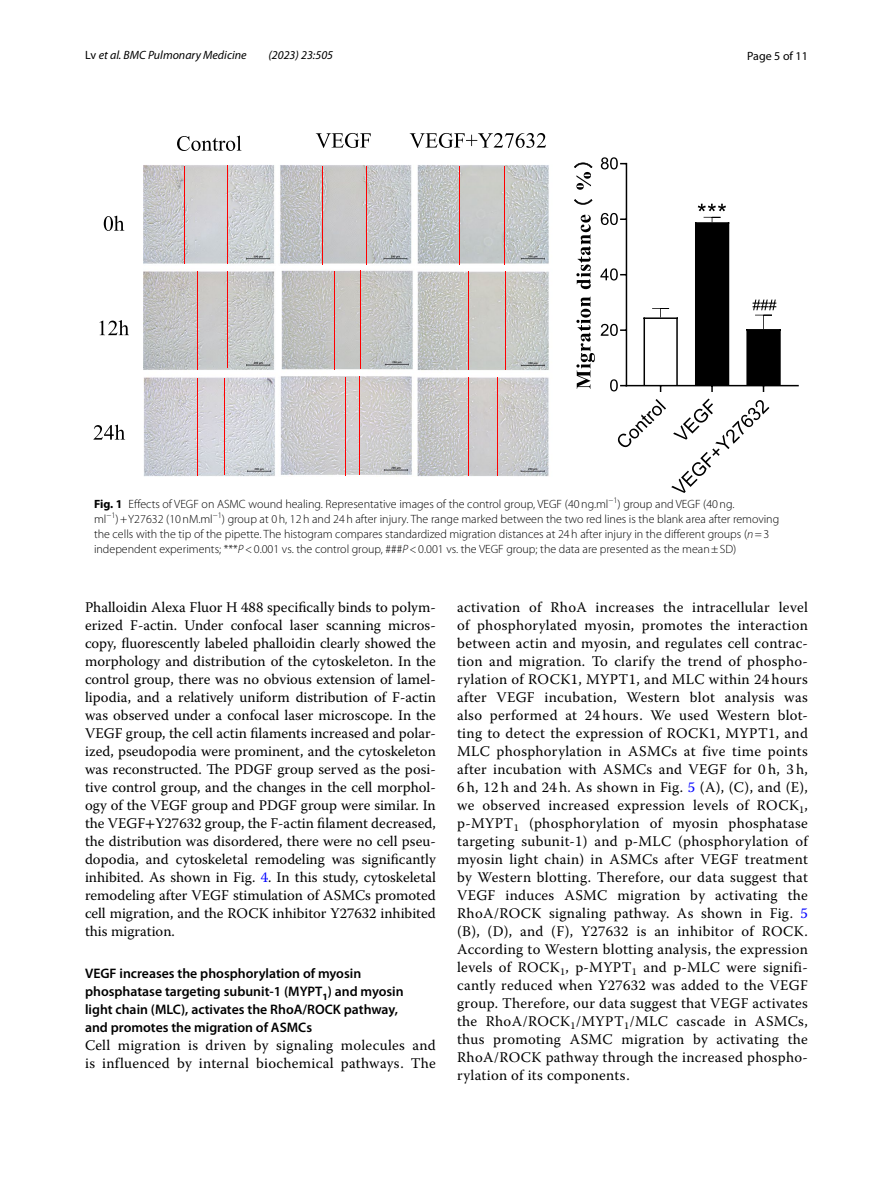
<style>
.page{position:relative;width:893px;height:1187px;background:#fff}
.page>*{position:absolute;margin:0;border:0;box-sizing:border-box;transform-origin:0 0}
.t1{font:14.7px/18px "Warnock Pro";letter-spacing:.02em;color:#000;text-align:justify}
.t2{font:600 13.8px/18px "Myriad Pro";color:#000}
.t3{font:300 12px/15px "Myriad Pro";color:#000}
.t4{font:italic 12px "Myriad Pro";color:#000}
.t5{font:12px "Myriad Pro";color:#000}
.s1{font-style:normal}
.s2{font-weight:700}
.s3{font-style:italic}
.s4{font-family:"STIX"}
.s5{color:#00f}
</style>
<div class="page">
<img style="left:143px;top:165px;width:406px;height:312px">
<svg style="left:104px;top:216px;width:20px;height:15px"></svg>
<svg style="left:99px;top:320px;width:30px;height:15px"></svg>
<svg style="left:94px;top:424px;width:30px;height:15px"></svg>
<svg style="left:177px;top:136px;width:64px;height:15px"></svg>
<svg style="left:316px;top:133px;width:55px;height:15px"></svg>
<hr style="left:184px;top:166px;width:1px;height:98px;background:#f00">
<hr style="left:227px;top:271px;width:1px;height:96px;background:#f00">
<hr style="left:197px;top:378px;width:1px;height:97px;background:#f00">
<hr style="left:224px;top:378px;width:1px;height:96px;background:#f00">
<svg style="left:410px;top:133px;width:136px;height:15px"></svg>
<hr style="left:322px;top:166px;width:1px;height:98px;background:#f00">
<hr style="left:366px;top:166px;width:1px;height:98px;background:#f00">
<hr style="left:459px;top:166px;width:1px;height:98px;background:#f00">
<hr style="left:504px;top:166px;width:1px;height:98px;background:#f00">
<hr style="left:334px;top:271px;width:1px;height:98px;background:#f00">
<hr style="left:360px;top:270px;width:1px;height:98px;background:#f00">
<hr style="left:468px;top:271px;width:1px;height:98px;background:#f00">
<hr style="left:345px;top:377px;width:1px;height:98px;background:#f00">
<hr style="left:359px;top:376px;width:1px;height:98px;background:#f00">
<hr style="left:468px;top:377px;width:1px;height:98px;background:#f00">
<hr style="left:497px;top:377px;width:1px;height:98px;background:#f00">
<hr style="left:227px;top:166px;width:1px;height:98px;background:#f00">
<hr style="left:197px;top:271px;width:1px;height:98px;background:#f00">
<hr style="left:505px;top:272px;width:1px;height:98px;background:#f00">
<svg style="left:618px;top:398px;width:151px;height:95px"></svg>
<hr style="left:626px;top:385px;width:173px;height:1px;background:#000">
<hr style="left:626px;top:163px;width:1px;height:223px;background:#000">
<svg style="left:601px;top:157px;width:25px;height:12px"></svg>
<div style="left:695px;top:217px;width:34px;height:175px;background:#000"></div>
<svg style="left:643px;top:308px;width:35px;height:84px"></svg>
<svg style="left:576px;top:213px;width:50px;height:178px"></svg>
<svg style="left:574px;top:199px;width:18px;height:6px"></svg>
<svg style="left:574px;top:162px;width:18px;height:28px"></svg>
<svg style="left:746px;top:299px;width:35px;height:93px"></svg>
<svg style="left:698px;top:204px;width:28px;height:7px"></svg>
<p class="t4" style="left:85px;top:48px;width:163px"><span class="s1">Lv</span> et al. BMC Pulmonary Medicine</p>
<p class="t4" style="left:269px;top:48px;width:66px">(2023) 23:505</p>
<p class="t5" style="left:747px;top:48px;width:62px">Page 5 of 11</p>
<p class="t3" style="left:94px;top:497px;width:687px"><span class="s2">Fig. 1</span> Effects of VEGF on ASMC wound healing. Representative images of the control group, VEGF (40ng.ml<sup>−1</sup>) group and VEGF (40ng. ml<sup>−1</sup>)+Y27632 (10nM.ml<sup>−1</sup>) group at 0h, 12h and 24h after injury. The range marked between the two red lines is the blank area after removing the cells with the tip of the pipette. The histogram compares standardized migration distances at 24h after injury in the different groups (<span class="s3">n</span>=3 independent experiments; ***<span class="s3">P</span>&lt;0.001 vs. the control group, ###<span class="s3">P</span>&lt;0.001 vs. the VEGF group; the data are presented as the mean±SD)</p>
<p class="t1" style="left:85px;top:597px;width:352px">Phalloidin Alexa Fluor H 488 specifically binds to polym&shy;erized F-actin. Under confocal laser scanning micros&shy;copy, fluorescently labeled phalloidin clearly showed the morphology and distribution of the cytoskeleton. In the control group, there was no obvious extension of lamel&shy;lipodia, and a relatively uniform distribution of F-actin was observed under a confocal laser microscope. In the VEGF group, the cell actin filaments increased and polar&shy;ized, pseudopodia were prominent, and the cytoskeleton was reconstructed. The PDGF group served as the posi&shy;tive control group, and the changes in the cell morphol&shy;ogy of the VEGF group and PDGF group were similar. In the VEGF<span class="s4">+</span>Y27632 group, the F-actin filament decreased, the distribution was disordered, there were no cell pseu&shy;dopodia, and cytoskeletal remodeling was significantly inhibited. As shown in Fig. <span class="s5">4</span>. In this study, cytoskeletal remodeling after VEGF stimulation of ASMCs promoted cell migration, and the ROCK inhibitor Y27632 inhibited this migration.</p>
<p class="t2" style="left:85px;top:964px;width:320px">VEGF increases the phosphorylation of myosin phosphatase targeting subunit‑1 (MYPT<sub>1</sub>) and myosin light chain (MLC), activates the RhoA/ROCK pathway, and promotes the migration of ASMCs</p>
<p class="t1" style="left:85px;top:1036px;width:352px">Cell migration is driven by signaling molecules and is influenced by internal biochemical pathways. The</p>
<p class="t1" style="left:457px;top:597px;width:352px">activation of RhoA increases the intracellular level of phosphorylated myosin, promotes the interaction between actin and myosin, and regulates cell contrac&shy;tion and migration. To clarify the trend of phospho&shy;rylation of ROCK1, MYPT1, and MLC within 24 hours after VEGF incubation, Western blot analysis was also performed at 24 hours. We used Western blot&shy;ting to detect the expression of ROCK1, MYPT1, and MLC phosphorylation in ASMCs at five time points after incubation with ASMCs and VEGF for 0 h, 3 h, 6 h, 12 h and 24 h. As shown in Fig. <span class="s5">5</span> (A), (C), and (E), we observed increased expression levels of ROCK<sub>1</sub>, p-MYPT<sub>1</sub> (phosphorylation of myosin phosphatase targeting subunit-1) and p-MLC (phosphorylation of myosin light chain) in ASMCs after VEGF treatment by Western blotting. Therefore, our data suggest that VEGF induces ASMC migration by activating the RhoA/ROCK signaling pathway. As shown in Fig. <span class="s5">5 </span>(B), (D), and (F), Y27632 is an inhibitor of ROCK.<br>According to Western blotting analysis, the expression levels of ROCK<sub>1</sub>, p-MYPT<sub>1</sub> and p-MLC were signifi&shy;cantly reduced when Y27632 was added to the VEGF group. Therefore, our data suggest that VEGF activates the RhoA/ROCK<sub>1</sub>/MYPT<sub>1</sub>/MLC cascade in ASMCs, thus promoting ASMC migration by activating the RhoA/ROCK pathway through the increased phospho&shy;rylation of its components.</p>
</div>
